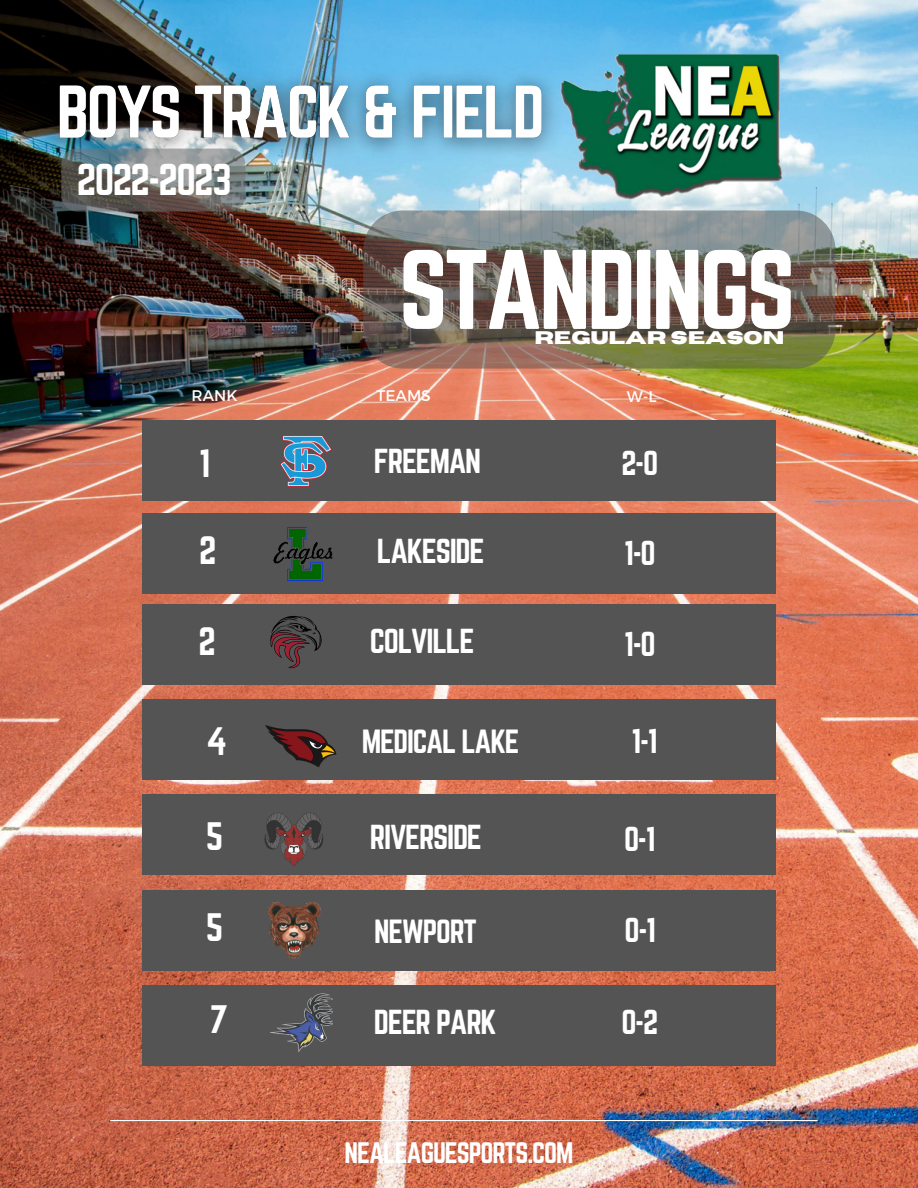
<style>
.page{position:relative;width:918px;height:1188px;background:#fff}
.page>*{position:absolute;margin:0;border:0;box-sizing:border-box;transform-origin:0 0}
.t1{font:98.85px "Norwester";letter-spacing:-.04em;color:#fff}
.t2{font:39px "Norwester";letter-spacing:-.04em;color:#fff}
.t3{font:34.65px "Norwester";color:#fff}
.t4{font:30.3px "Norwester";letter-spacing:-.04em;color:#fff}
.t5{font:29.4px "Norwester";letter-spacing:-.04em;color:#fff}
.t6{font:25.95px "Norwester";letter-spacing:-.04em;color:#fff}
.t7{font:700 18.15px "Horizon";color:#fff}
.t8{font:15.45px "Montserrat";color:#fff}
</style>
<div class="page">
<img style="left:0;top:0;width:918px;height:1188px">
<hr style="left:111px;top:1120px;width:706px;height:1px;background:#fff">
<img style="left:510px;top:35px;width:325px;height:182px">
<div style="left:143px;top:421px;width:632px;height:80px;background:#545454"></div>
<img style="left:280px;top:435px;width:52px;height:52px">
<div style="left:143px;top:513px;width:632px;height:81px;background:#545454"></div>
<img style="left:273px;top:527px;width:60px;height:54px">
<div style="left:143px;top:795px;width:632px;height:80px;background:#545454"></div>
<img style="left:264px;top:812px;width:60px;height:54px">
<div style="left:143px;top:699px;width:632px;height:81px;background:#545454"></div>
<img style="left:265px;top:725px;width:72px;height:42px">
<div style="left:143px;top:890px;width:632px;height:80px;background:#545454"></div>
<img style="left:267px;top:901px;width:55px;height:58px">
<div style="left:143px;top:985px;width:632px;height:81px;background:#545454"></div>
<img style="left:270px;top:993px;width:62px;height:59px">
<div style="left:143px;top:604px;width:632px;height:81px;background:#545454"></div>
<img style="left:270px;top:616px;width:52px;height:53px">
<img style="left:28px;top:46px;width:542px;height:137px">
<div style="left:61px;top:149px;width:184px;height:63px;background:#737373;border-radius:16px;opacity:.59"></div>
<div style="left:363px;top:211px;width:473px;height:158px;background:#545454;border-radius:40px;opacity:.52"></div>
<p class="t2" style="left:77px;top:156px;width:156px">2022-2023</p>
<p class="t8" style="left:192px;top:386px;width:47px">RANK</p>
<h1 class="t1" style="left:399px;top:230px;width:399px">STANDINGS</h1>
<p class="t7" style="left:534px;top:329px;width:252px">REGULAR SEASON</p>
<p class="t8" style="left:377px;top:386px;width:56px">TEAMS</p>
<p class="t8" style="left:627px;top:387px;width:31px">W-L</p>
<p class="t3" style="left:199px;top:442px;width:13px">1</p>
<p class="t4" style="left:374px;top:442px;width:109px">FREEMAN</p>
<p class="t4" style="left:621px;top:445px;width:38px">2-0</p>
<p class="t3" style="left:199px;top:530px;width:19px">2</p>
<p class="t4" style="left:377px;top:532px;width:109px">LAKESIDE</p>
<p class="t4" style="left:624px;top:535px;width:33px">1-0</p>
<p class="t3" style="left:198px;top:620px;width:19px">2</p>
<p class="t4" style="left:370px;top:623px;width:106px">COLVILLE</p>
<p class="t4" style="left:624px;top:626px;width:33px">1-0</p>
<p class="t3" style="left:206px;top:721px;width:22px">4</p>
<p class="t5" style="left:362px;top:724px;width:159px">MEDICAL LAKE</p>
<p class="t4" style="left:631px;top:723px;width:28px">1-1</p>
<p class="t3" style="left:206px;top:816px;width:19px">5</p>
<p class="t4" style="left:370px;top:818px;width:114px">RIVERSIDE</p>
<p class="t4" style="left:624px;top:821px;width:33px">0-1</p>
<p class="t3" style="left:206px;top:906px;width:19px">5</p>
<p class="t5" style="left:374px;top:914px;width:104px">NEWPORT</p>
<p class="t4" style="left:625px;top:912px;width:33px">0-1</p>
<p class="t3" style="left:210px;top:998px;width:20px">7</p>
<p class="t4" style="left:374px;top:1004px;width:124px">DEER PARK</p>
<p class="t4" style="left:621px;top:1004px;width:38px">0-2</p>
<p class="t6" style="left:345px;top:1137px;width:230px">NEALEAGUESPORTS.COM</p>
</div>
